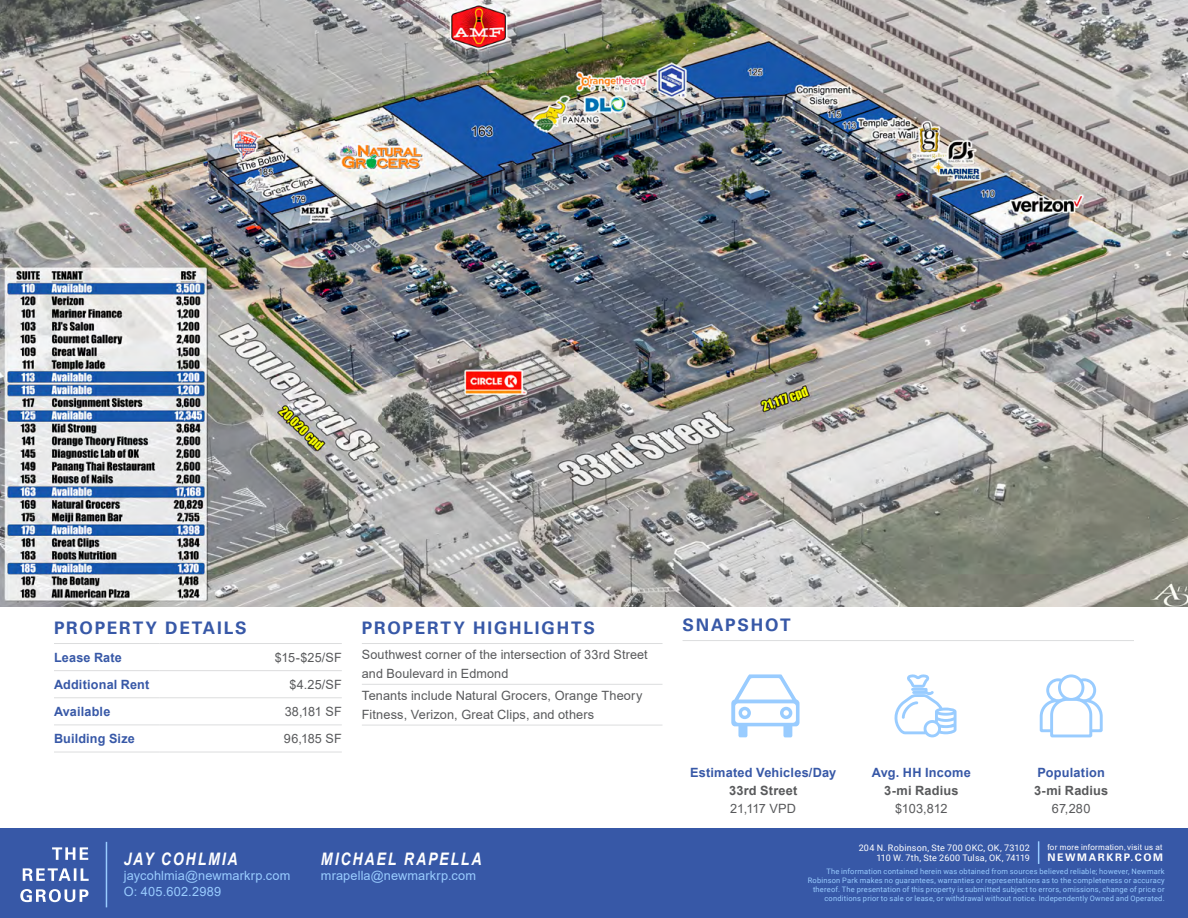
<style>
.page{position:relative;width:1188px;height:918px;background:#fff}
.page>*{position:absolute;margin:0;border:0;box-sizing:border-box;transform-origin:0 0}
.t1{font:700 17.25px "Univers LT Pro 65";letter-spacing:.105em;color:#3758a7}
.t2{font:italic 700 17.25px "Arial Narrow";letter-spacing:.1em;color:#fff}
.t3{font:12.75px/19.5px "Arial";letter-spacing:.01em;color:#58595b}
.t4{font:700 12.75px "Arial";letter-spacing:.015em;color:#3758a7}
.t5{font:12.75px/16.5px "Arial";letter-spacing:.01em;color:#9cf}
.t6{font:700 12.75px "Arial";letter-spacing:.015em;color:#58595b}
.t7{font:700 10.35px "Univers LT Pro 65";letter-spacing:.16em;color:#fff}
.t8{font:9px/10.5px "Roboto";letter-spacing:.02em;color:#fff;text-align:right}
.t9{font:8.1px "Arial";letter-spacing:.03em;color:#fff}
.t10{font:7.5px/9px "Roboto";letter-spacing:.025em;color:#9cf;text-align:right}
</style>
<div class="page">
<img style="left:0;top:0;width:1188px;height:606px">
<div style="left:0;top:828px;width:1188px;height:90px;background:#3758a7"></div>
<svg style="left:731px;top:674px;width:69px;height:63px"></svg>
<svg style="left:894px;top:674px;width:63px;height:63px"></svg>
<svg style="left:1040px;top:674px;width:63px;height:63px"></svg>
<hr style="left:54px;top:670px;width:105px;height:1px;background:#dcddde">
<hr style="left:159px;top:670px;width:183px;height:1px;background:#dcddde">
<hr style="left:54px;top:697px;width:105px;height:1px;background:#dcddde">
<hr style="left:159px;top:697px;width:183px;height:1px;background:#dcddde">
<hr style="left:54px;top:725px;width:105px;height:1px;background:#dcddde">
<hr style="left:159px;top:725px;width:183px;height:1px;background:#dcddde">
<hr style="left:54px;top:752px;width:105px;height:1px;background:#dcddde">
<hr style="left:159px;top:752px;width:183px;height:1px;background:#dcddde">
<hr style="left:54px;top:643px;width:105px;height:1px;background:#dcddde">
<hr style="left:159px;top:643px;width:183px;height:1px;background:#dcddde">
<hr style="left:362px;top:684px;width:301px;height:1px;background:#dcddde">
<hr style="left:362px;top:725px;width:301px;height:1px;background:#dcddde">
<hr style="left:362px;top:643px;width:301px;height:1px;background:#dcddde">
<hr style="left:683px;top:640px;width:451px;height:1px;background:#dcddde">
<svg style="left:1038px;top:841px;width:1px;height:23px"></svg>
<svg style="left:20px;top:889px;width:68px;height:13px"></svg>
<svg style="left:23px;top:868px;width:66px;height:13px"></svg>
<svg style="left:52px;top:847px;width:36px;height:13px"></svg>
<hr style="left:106px;top:842px;width:1px;height:65px;background:#9cf">
<h1 class="t1" style="left:54px;top:615px;width:194px">PROPERTY DETAILS</h1>
<h2 class="t4" style="left:54px;top:648px;width:69px">Lease Rate</h2>
<h2 class="t3" style="left:275px;top:647px;width:68px">$15-$25/SF</h2>
<h2 class="t4" style="left:54px;top:675px;width:97px">Additional Rent</h2>
<h2 class="t3" style="left:289px;top:675px;width:54px">$4.25/SF</h2>
<h2 class="t4" style="left:54px;top:703px;width:58px">Available</h2>
<h2 class="t3" style="left:285px;top:702px;width:59px">38,181 SF</h2>
<h2 class="t4" style="left:54px;top:730px;width:82px">Building Size</h2>
<h2 class="t3" style="left:284px;top:729px;width:59px">96,185 SF</h2>
<h1 class="t1" style="left:362px;top:615px;width:235px">PROPERTY HIGHLIGHTS</h1>
<h2 class="t3" style="left:362px;top:644px;width:287px">Southwest corner of the intersection of 33rd Street and Boulevard in Edmond</h2>
<h2 class="t3" style="left:362px;top:685px;width:282px">Tenants include Natural Grocers, Orange Theory<br>Fitness, Verizon, Great Clips, and others</h2>
<h1 class="t2" style="left:124px;top:846px;width:115px">JAY COHLMIA</h1>
<h2 class="t5" style="left:124px;top:867px;width:168px">jaycohlmia@newmarkrp.com<br>O: 405.602.2989</h2>
<h1 class="t2" style="left:321px;top:846px;width:162px">MICHAEL RAPELLA</h1>
<h2 class="t5" style="left:321px;top:867px;width:157px">mrapella@newmarkrp.com</h2>
<h1 class="t1" style="left:683px;top:612px;width:110px">SNAPSHOT</h1>
<h2 class="t4" style="left:690px;top:764px;width:148px">Estimated Vehicles/Day</h2>
<h2 class="t6" style="left:729px;top:782px;width:70px">33rd Street</h2>
<h2 class="t3" style="left:730px;top:799px;width:67px">21,117 VPD</h2>
<h2 class="t4" style="left:872px;top:764px;width:100px">Avg. HH Income</h2>
<h2 class="t6" style="left:884px;top:782px;width:76px">3-mi Radius</h2>
<h2 class="t3" style="left:895px;top:799px;width:54px">$103,812</h2>
<h2 class="t4" style="left:1038px;top:764px;width:69px">Population</h2>
<h2 class="t6" style="left:1034px;top:782px;width:76px">3-mi Radius</h2>
<h2 class="t3" style="left:1052px;top:799px;width:40px">67,280</h2>
<p class="t8" style="left:859px;top:842px;width:173px">204 N. Robinson, Ste 700 OKC, OK, 73102<br>110 W. 7th, Ste 2600 Tulsa, OK, 74119</p>
<p class="t9" style="left:1047px;top:841px;width:116px">for more information, visit us at</p>
<h3 class="t7" style="left:1047px;top:850px;width:117px">NEWMARKRP.COM</h3>
<p class="t10" style="left:808px;top:866px;width:358px">The information contained herein was obtained from sources believed reliable; however, Newmark Robinson Park makes no guarantees, warranties or representations as to the completeness or accuracy thereof. The presentation of this property is submitted subject to errors, omissions, change of price or conditions prior to sale or lease, or withdrawal without notice. Independently Owned and Operated.</p>
</div>
